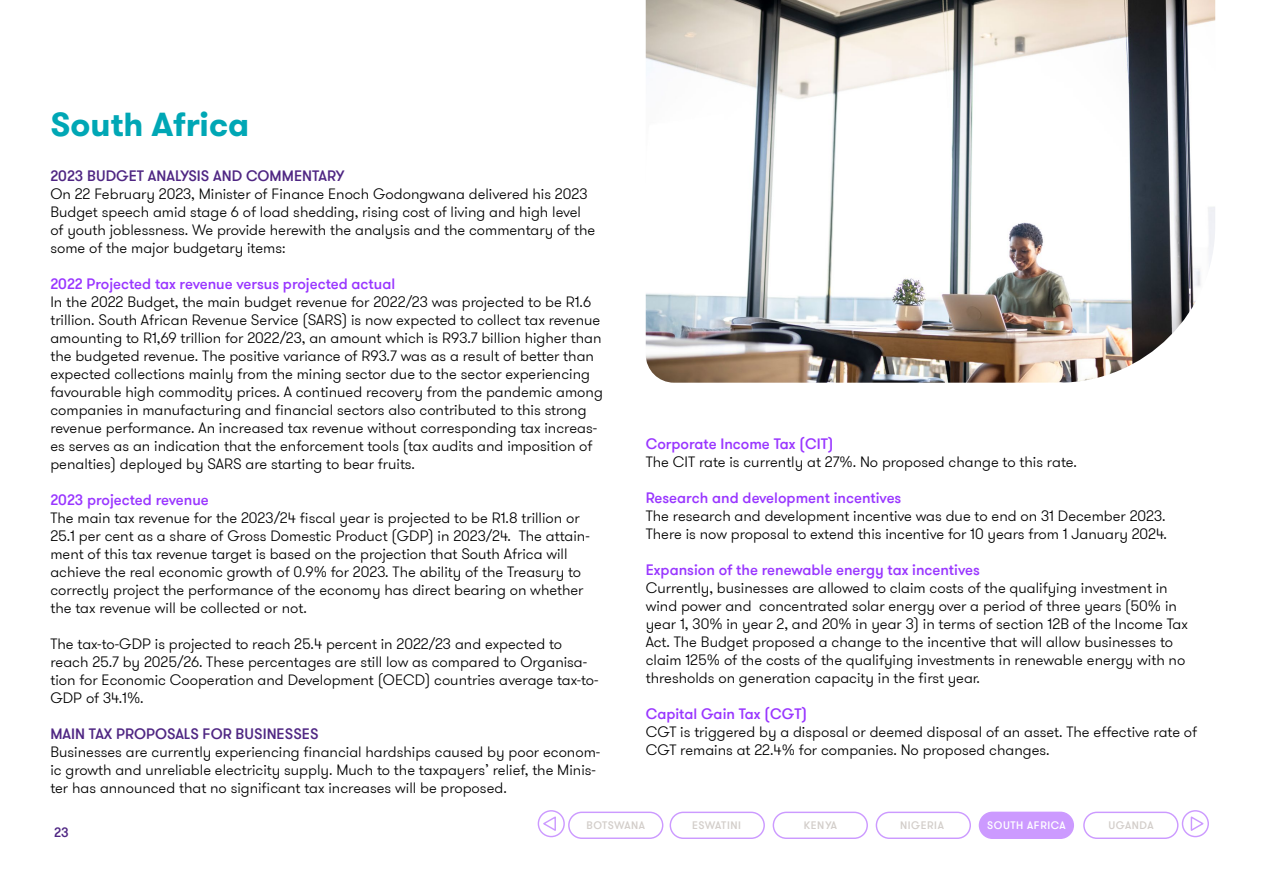
<style>
.page{position:relative;width:1263px;height:893px;background:#fff}
.page>*{position:absolute;margin:0;border:0;box-sizing:border-box;transform-origin:0 0}
.t1{font:700 33.3px "GT Walsheim Pro";color:#00a7b5}
.t2{font:300 15px/18px "GT Walsheim Pro";color:#000}
.t3{font:500 15px "GT Walsheim Pro";color:#9936ff}
.t4{font:500 15px "GT Walsheim Pro";color:#4f2683}
.t5{font:500 13.5px "GT Walsheim Pro";color:#4f2683}
.t6{font:500 10.8px "GT Walsheim Pro";letter-spacing:.05em;color:#d3ceca}
.t7{font:500 10.8px "GT Walsheim Pro";letter-spacing:.05em;color:#fff}
</style>
<div class="page">
<div style="left:568px;top:812px;width:95px;height:27px;border:1px solid #cc9aff;border-radius:13px"></div>
<div style="left:670px;top:812px;width:95px;height:27px;border:1px solid #cc9aff;border-radius:13px"></div>
<div style="left:773px;top:812px;width:95px;height:27px;border:1px solid #cc9aff;border-radius:13px"></div>
<div style="left:876px;top:812px;width:95px;height:27px;border:1px solid #cc9aff;border-radius:13px"></div>
<div style="left:979px;top:812px;width:94px;height:26px;background:#cc9aff;border-radius:13px"></div>
<div style="left:979px;top:812px;width:95px;height:27px;border:1px solid #cc9aff;border-radius:13px"></div>
<div style="left:1083px;top:812px;width:95px;height:27px;border:1px solid #cc9aff;border-radius:13px"></div>
<div style="left:538px;top:810px;width:27px;height:27px;border:1px solid #cc9aff;border-radius:50%"></div>
<svg style="left:541px;top:815px;width:15px;height:17px"></svg>
<div style="left:1182px;top:810px;width:27px;height:27px;border:1px solid #cc9aff;border-radius:50%"></div>
<svg style="left:1190px;top:815px;width:16px;height:17px"></svg>
<img style="left:646px;top:0;width:569px;height:383px">
<h1 class="t1" style="left:50px;top:103px;width:200px">South Africa</h1>
<p class="t4" style="left:50px;top:166px;width:296px">2023 BUDGET ANALYSIS AND COMMENTARY</p>
<p class="t2" style="left:50px;top:185px;width:546px">On 22 February 2023, Minister of Finance Enoch Godongwana delivered his 2023<br>Budget speech amid stage 6 of load shedding, rising cost of living and high level of youth joblessness. We provide herewith the analysis and the commentary of the some of the major budgetary items:</p>
<p class="t3" style="left:50px;top:274px;width:346px">2022 Projected tax revenue versus projected actual</p>
<p class="t2" style="left:50px;top:293px;width:554px">In the 2022 Budget, the main budget revenue for 2022/23 was projected to be R1.6 trillion. South African Revenue Service (SARS) is now expected to collect tax revenue amounting to R1,69 trillion for 2022/23, an amount which is R93.7 billion higher than the budgeted revenue. The positive variance of R93.7 was as a result of better than expected collections mainly from the mining sector due to the sector experiencing favourable high commodity prices. A continued recovery from the pandemic among companies in manufacturing and financial sectors also contributed to this strong revenue performance. An increased tax revenue without corresponding tax increas&shy;es serves as an indication that the enforcement tools (tax audits and imposition of penalties) deployed by SARS are starting to bear fruits.</p>
<p class="t3" style="left:50px;top:490px;width:160px">2023 projected revenue</p>
<p class="t2" style="left:50px;top:509px;width:541px">The main tax revenue for the 2023/24 fiscal year is projected to be R1.8 trillion or 25.1 per cent as a share of Gross Domestic Product (GDP) in 2023/24. The attain&shy;ment of this tax revenue target is based on the projection that South Africa will achieve the real economic growth of 0.9% for 2023. The ability of the Treasury to correctly project the performance of the economy has direct bearing on whether the tax revenue will be collected or not.</p>
<p class="t2" style="left:50px;top:635px;width:550px">The tax-to-GDP is projected to reach 25.4 percent in 2022/23 and expected to reach 25.7 by 2025/26. These percentages are still low as compared to Organisa&shy;tion for Economic Cooperation and Development (OECD) countries average tax-to-GDP of 34.1%.</p>
<p class="t4" style="left:50px;top:724px;width:270px">MAIN TAX PROPOSALS FOR BUSINESSES</p>
<p class="t2" style="left:50px;top:743px;width:551px">Businesses are currently experiencing financial hardships caused by poor econom&shy;ic growth and unreliable electricity supply. Much to the taxpayers’ relief, the Minis&shy;ter has announced that no significant tax increases will be proposed.</p>
<p class="t6" style="left:586px;top:818px;width:60px">BOTSWANA</p>
<p class="t6" style="left:692px;top:819px;width:50px">ESWATINI</p>
<p class="t6" style="left:804px;top:818px;width:35px">KENYA</p>
<p class="t6" style="left:900px;top:818px;width:45px">NIGERIA</p>
<p class="t7" style="left:987px;top:818px;width:80px">SOUTH AFRICA</p>
<p class="t6" style="left:1108px;top:818px;width:47px">UGANDA</p>
<p class="t3" style="left:646px;top:435px;width:189px">Corporate Income Tax (CIT)</p>
<p class="t2" style="left:646px;top:453px;width:433px">The CIT rate is currently at 27%. No proposed change to this rate.</p>
<p class="t3" style="left:646px;top:489px;width:257px">Research and development incentives</p>
<p class="t2" style="left:646px;top:507px;width:523px">The research and development incentive was due to end on 31 December 2023.<br>There is now proposal to extend this incentive for 10 years from 1 January 2024.</p>
<p class="t3" style="left:646px;top:561px;width:336px">Expansion of the renewable energy tax incentives</p>
<p class="t2" style="left:646px;top:579px;width:544px">Currently, businesses are allowed to claim costs of the qualifying investment in wind power and concentrated solar energy over a period of three years (50% in year 1, 30% in year 2, and 20% in year 3) in terms of section 12B of the Income Tax Act. The Budget proposed a change to the incentive that will allow businesses to claim 125% of the costs of the qualifying investments in renewable energy with no thresholds on generation capacity in the first year.</p>
<p class="t3" style="left:646px;top:705px;width:163px">Capital Gain Tax (CGT)</p>
<p class="t2" style="left:646px;top:723px;width:553px">CGT is triggered by a disposal or deemed disposal of an asset. The effective rate of<br>CGT remains at 22.4% for companies. No proposed changes.</p>
<p class="t5" style="left:54px;top:824px;width:16px">23</p>
</div>
